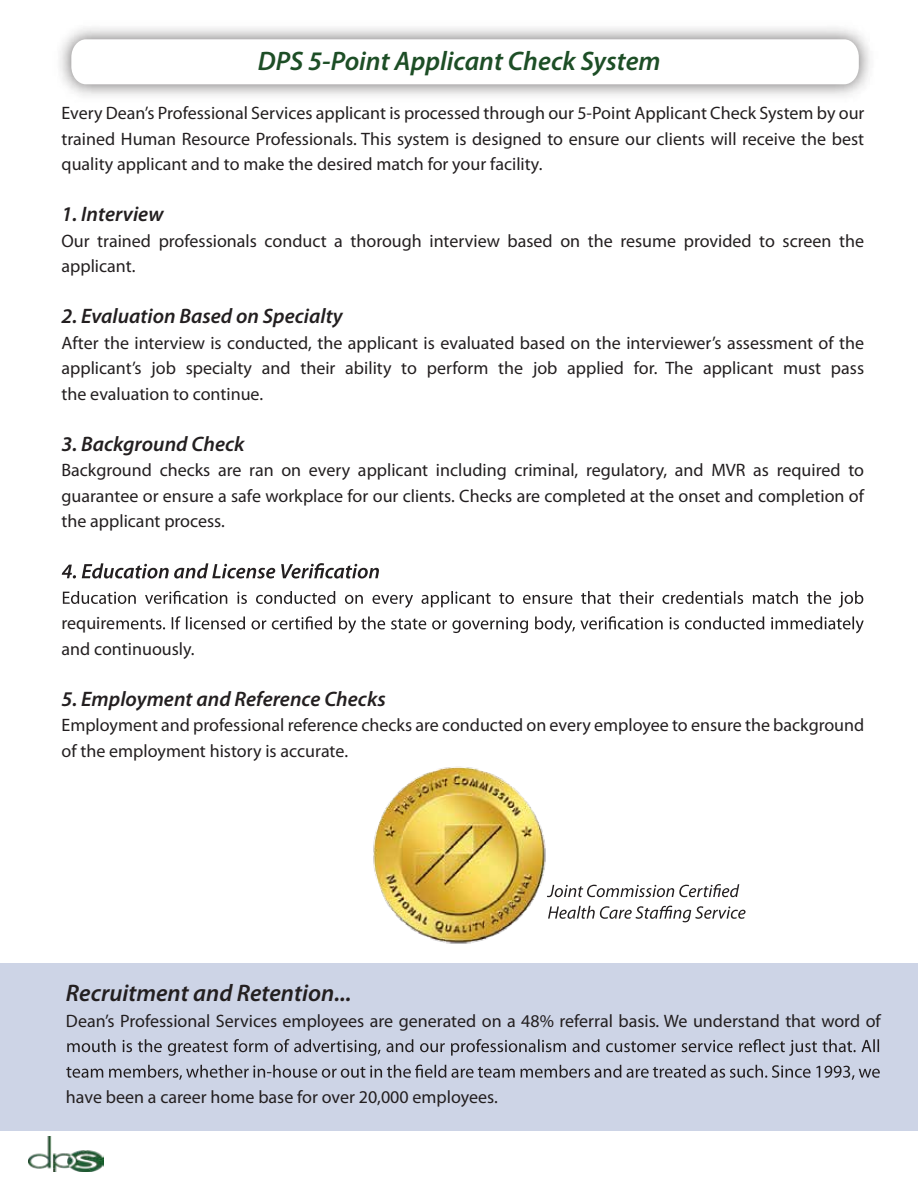
<style>
.page{position:relative;width:918px;height:1188px;background:#fff}
.page>*{position:absolute;margin:0;border:0;box-sizing:border-box;transform-origin:0 0}
.t1{font:italic 600 26.85px "Myriad Pro";color:#1d4e26}
.t2{font:italic 600 24px "Myriad Pro";color:#231f20}
.t3{font:italic 600 21px "Myriad Pro";color:#231f20}
.t4{font:18px/25.5px "Myriad Pro";color:#231f20;text-align:justify}
</style>
<div class="page">
<svg style="left:71px;top:39px;width:788px;height:45px"></svg>
<svg style="left:62px;top:563px;width:317px;height:16px"></svg>
<svg style="left:63px;top:591px;width:800px;height:17px"></svg>
<svg style="left:116px;top:616px;width:748px;height:17px"></svg>
<div style="left:0;top:963px;width:918px;height:168px;background:#cdd4e6"></div>
<svg style="left:67px;top:1039px;width:812px;height:17px"></svg>
<svg style="left:66px;top:1065px;width:814px;height:15px"></svg>
<img style="left:29px;top:1136px;width:75px;height:36px">
<img style="left:373px;top:766px;width:186px;height:178px">
<svg style="left:547px;top:884px;width:192px;height:13px"></svg>
<svg style="left:548px;top:906px;width:198px;height:16px"></svg>
<h1 class="t1" style="left:258px;top:44px;width:404px">DPS 5-Point Applicant Check System</h1>
<p class="t4" style="left:61px;top:100px;width:805px">Every Dean’s Professional Services applicant is processed through our 5-Point Applicant Check System by our trained Human Resource Professionals. This system is designed to ensure our clients will receive the best quality applicant and to make the desired match for your facility.</p>
<p class="t3" style="left:61px;top:201px;width:103px">1. Interview</p>
<p class="t4" style="left:61px;top:228px;width:804px">Our trained professionals conduct a thorough interview based on the resume provided to screen the applicant.</p>
<p class="t3" style="left:61px;top:303px;width:283px">2. Evaluation Based on Specialty</p>
<p class="t4" style="left:61px;top:330px;width:804px">After the interview is conducted, the applicant is evaluated based on the interviewer’s assessment of the applicant’s job specialty and their ability to perform the job applied for. The applicant must pass the evaluation to continue.</p>
<p class="t3" style="left:61px;top:430px;width:185px">3. Background Check</p>
<p class="t4" style="left:61px;top:457px;width:804px">Background checks are ran on every applicant including criminal, regulatory, and MVR as required to guarantee or ensure a safe workplace for our clients. Checks are completed at the onset and completion of the applicant process.</p>
<p class="t4" style="left:61px;top:610px;width:135px">require<br>and continuously.</p>
<p class="t3" style="left:61px;top:685px;width:326px">5. Employment and Reference Checks</p>
<p class="t4" style="left:61px;top:712px;width:804px">Employment and professional reference checks are conducted on every employee to ensure the background of the employment history is accurate.</p>
<h2 class="t2" style="left:66px;top:978px;width:287px">Recruitment and Retention...</h2>
<p class="t4" style="left:66px;top:1007px;width:816px">Dean’s Professional Services employees are generated on a 48% referral basis. We understand that word of</p>
<p class="t4" style="left:66px;top:1084px;width:433px">have been a career home base for over 20,000 employees.</p>
</div>
